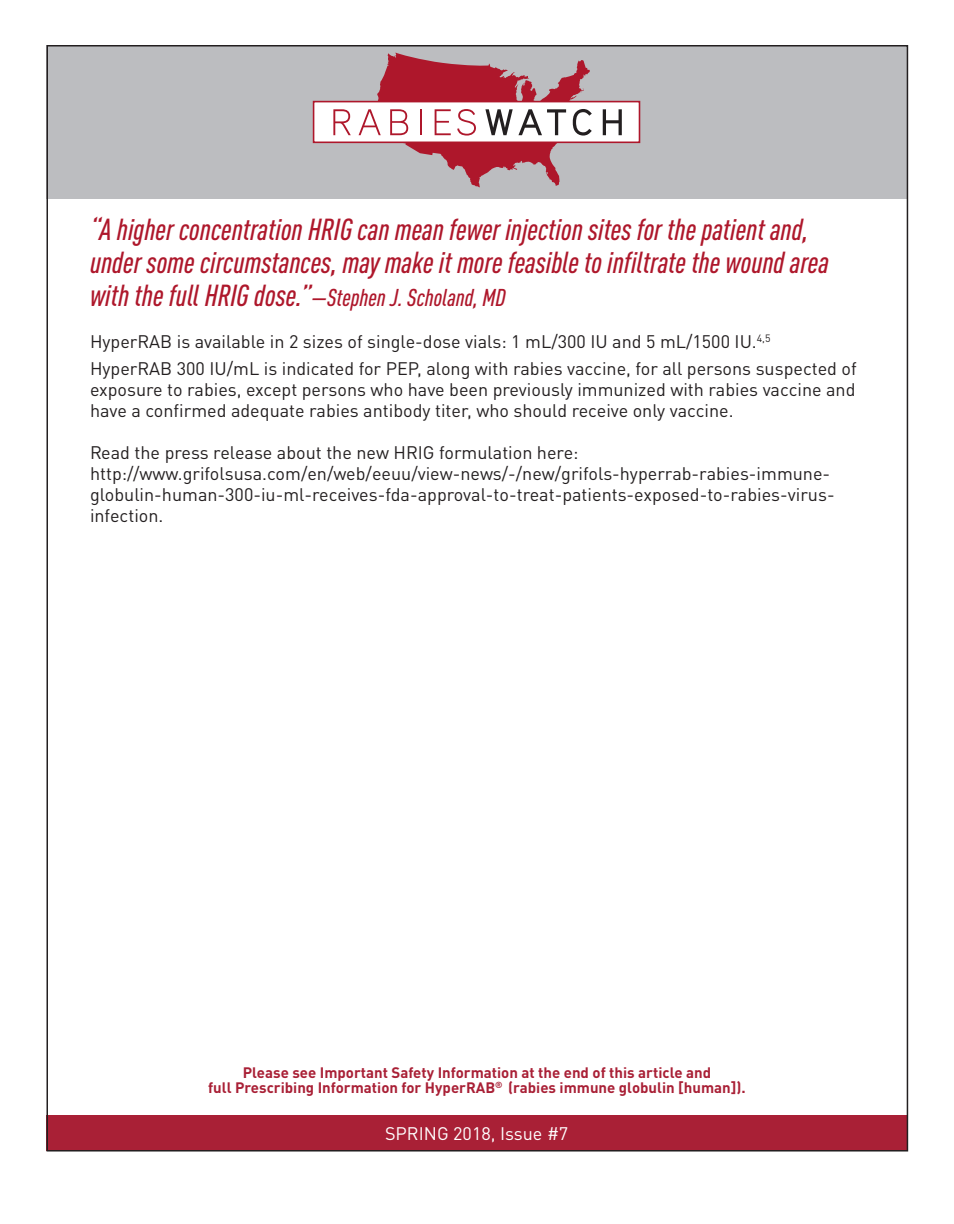
<style>
.page{position:relative;width:954px;height:1224px;background:#fff}
.page>*{position:absolute;margin:0;border:0;box-sizing:border-box;transform-origin:0 0}
.t1{font:italic 500 condensed 30px/33px "DINOT";color:#ae172b}
.t2{font:18px/21px "DINOT";color:#231f20;text-align:justify}
.t3{font:18px "DINOT";color:#fff}
.t4{font:700 15px/15px "DINOT";color:#a92036;text-align:center}
.s1{font-size:24px}
</style>
<div class="page">
<div style="left:46px;top:45px;width:861px;height:153px;background:#bcbdc0"></div>
<div style="left:314px;top:102px;width:325px;height:40px;background:#fff"></div>
<div style="left:313px;top:101px;width:327px;height:42px;border:2px solid #ae172b"></div>
<svg style="left:333px;top:109px;width:18px;height:26px"></svg>
<svg style="left:359px;top:52px;width:233px;height:135px"></svg>
<svg style="left:603px;top:109px;width:19px;height:26px"></svg>
<div style="left:46px;top:1115px;width:861px;height:35px;background:#a92036"></div>
<p class="t1" style="left:90px;top:213px;width:740px">“A higher concentration HRIG can mean fewer injection sites for the patient and, under some circumstances, may make it more feasible to infiltrate the wound area with the full HRIG dose.”<span class="s1">—Stephen J. Scholand, MD</span></p>
<p class="t2" style="left:90px;top:331px;width:682px">HyperRAB is available in 2 sizes of single-dose vials: 1 mL/300 IU and 5 mL/1500 IU.<sup>4,5</sup></p>
<p class="t2" style="left:90px;top:358px;width:768px">HyperRAB 300 IU/mL is indicated for PEP, along with rabies vaccine, for all persons suspected of exposure to rabies, except persons who have been previously immunized with rabies vaccine and have a confirmed adequate rabies antibody titer, who should receive only vaccine.</p>
<p class="t2" style="left:90px;top:442px;width:490px">Read the press release about the new HRIG formulation here:</p>
<p class="t2" style="left:90px;top:463px;width:746px;text-align:left">http://www.grifolsusa.com/en/web/eeuu/view-news/-/new/grifols-hyperrab-rabies-immune&shy;globulin-human-300-iu-ml-receives-fda-approval-to-treat-patients-exposed-to-rabies-virus&shy;infection.</p>
<p class="t4" style="left:208px;top:1065px;width:539px">Please see Important Safety Information at the end of this article and<br>full Prescribing Information for HyperRAB<sup>®</sup> (rabies immune globulin [human]).</p>
<p class="t3" style="left:385px;top:1122px;width:185px">SPRING 2018, Issue #7</p>
</div>
